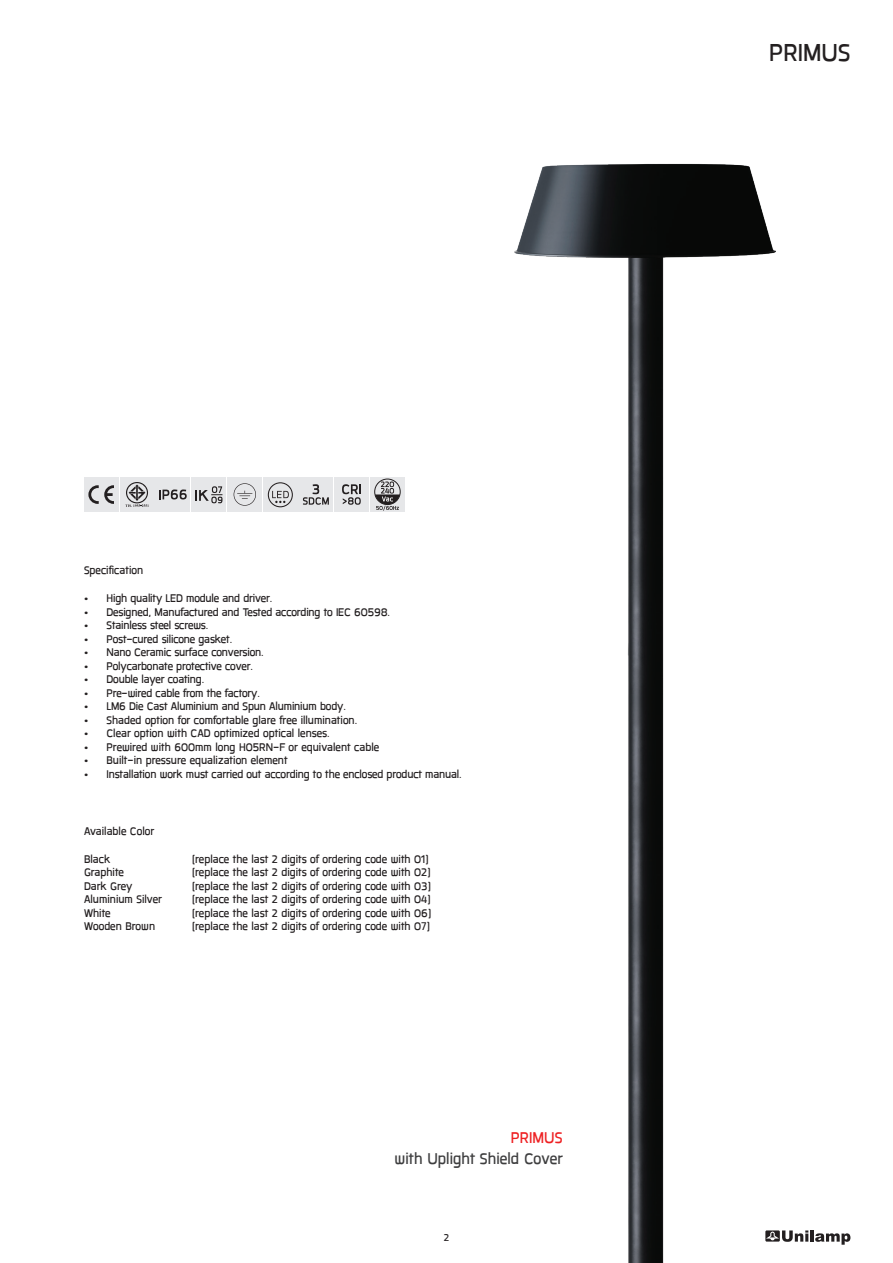
<style>
.page{position:relative;width:893px;height:1263px;background:#fff}
.page>*{position:absolute;margin:0;border:0;box-sizing:border-box;transform-origin:0 0}
.t1{font:33px "Unilamp New";color:#231f20}
.t2{font:21px "Unilamp New";color:#3e3e3f}
.t3{font:21px "Unilamp New";color:#ee2123}
.t4{font:15px/13.5px "Unilamp New";color:#231f20}
.t5{font:13.5px "Unilamp New";color:#231f20}
</style>
<div class="page">
<svg style="left:791px;top:1230px;width:17px;height:12px"></svg>
<hr style="left:810px;top:1230px;width:4px;height:11px;background:#231f20">
<svg style="left:815px;top:1233px;width:35px;height:12px"></svg>
<div style="left:263px;top:477px;width:34px;height:34px;background:#e6e7e9"></div>
<svg style="left:268px;top:482px;width:25px;height:25px"></svg>
<div style="left:299px;top:477px;width:34px;height:34px;background:#e6e7e9"></div>
<svg style="left:303px;top:484px;width:26px;height:21px"></svg>
<div style="left:335px;top:477px;width:34px;height:34px;background:#e6e7e9"></div>
<svg style="left:342px;top:484px;width:19px;height:21px"></svg>
<div style="left:370px;top:477px;width:34px;height:34px;background:#e6e7e9"></div>
<div style="left:374px;top:479px;width:27px;height:26px;border:1px solid #231f20;border-radius:50%"></div>
<svg style="left:375px;top:481px;width:25px;height:30px"></svg>
<div style="left:156px;top:477px;width:34px;height:34px;background:#e6e7e9"></div>
<svg style="left:159px;top:489px;width:28px;height:10px"></svg>
<div style="left:84px;top:477px;width:34px;height:34px;background:#e6e7e9"></div>
<svg style="left:88px;top:485px;width:26px;height:19px"></svg>
<div style="left:192px;top:477px;width:34px;height:34px;background:#e6e7e9"></div>
<div style="left:228px;top:477px;width:34px;height:34px;background:#e6e7e9"></div>
<svg style="left:234px;top:483px;width:22px;height:23px"></svg>
<img style="left:514px;top:163px;width:277px;height:1100px">
<svg style="left:195px;top:486px;width:27px;height:17px"></svg>
<div style="left:120px;top:477px;width:34px;height:34px;background:#e6e7e9"></div>
<svg style="left:125px;top:482px;width:24px;height:25px"></svg>
<p class="t4" style="left:84px;top:564px;width:61px">Specification</p>
<p class="t4" style="left:84px;top:592px;width:379px">ï High quality LED module and driver.<br>ï Designed, Manufactured and Tested according to IEC 60598.<br>ï Stainless steel screws.<br>ï Post-cured silicone gasket.<br>ï Nano Ceramic surface conversion.<br>ï Polycarbonate protective cover.<br>ï Double layer coating.<br>ï Pre-wired cable from the factory.<br>ï LM6 Die Cast Aluminium and Spun Aluminium body.<br>ï Shaded option for comfortable glare free illumination.<br>ï Clear option with CAD optimized optical lenses.<br>ï Prewired with 600mm long H05RN-F or equivalent cable<br>ï Built-in pressure equalization element<br>ï Installation work must carried out according to the enclosed product manual.</p>
<p class="t4" style="left:84px;top:824px;width:72px">Available Color</p>
<p class="t4" style="left:84px;top:852px;width:28px">Black</p>
<p class="t4" style="left:192px;top:852px;width:238px">(replace the last 2 digits of ordering code with 01)</p>
<p class="t4" style="left:84px;top:866px;width:42px">Graphite</p>
<p class="t4" style="left:192px;top:866px;width:240px">(replace the last 2 digits of ordering code with 02)</p>
<p class="t4" style="left:84px;top:879px;width:50px">Dark Grey</p>
<p class="t4" style="left:192px;top:879px;width:240px">(replace the last 2 digits of ordering code with 03)</p>
<p class="t4" style="left:84px;top:893px;width:80px">Aluminium Silver</p>
<p class="t4" style="left:192px;top:893px;width:240px">(replace the last 2 digits of ordering code with 04)</p>
<p class="t4" style="left:84px;top:906px;width:28px">White</p>
<p class="t4" style="left:192px;top:906px;width:241px">(replace the last 2 digits of ordering code with 06)</p>
<p class="t4" style="left:84px;top:920px;width:73px">Wooden Brown</p>
<p class="t4" style="left:192px;top:920px;width:239px">(replace the last 2 digits of ordering code with 07)</p>
<h2 class="t3" style="left:511px;top:1126px;width:53px">PRIMUS</h2>
<h2 class="t2" style="left:395px;top:1147px;width:169px">with Uplight Shield Cover</h2>
<p class="t5" style="left:444px;top:1230px;width:7px">2</p>
<h1 class="t1" style="left:769px;top:34px;width:83px">PRIMUS</h1>
</div>
